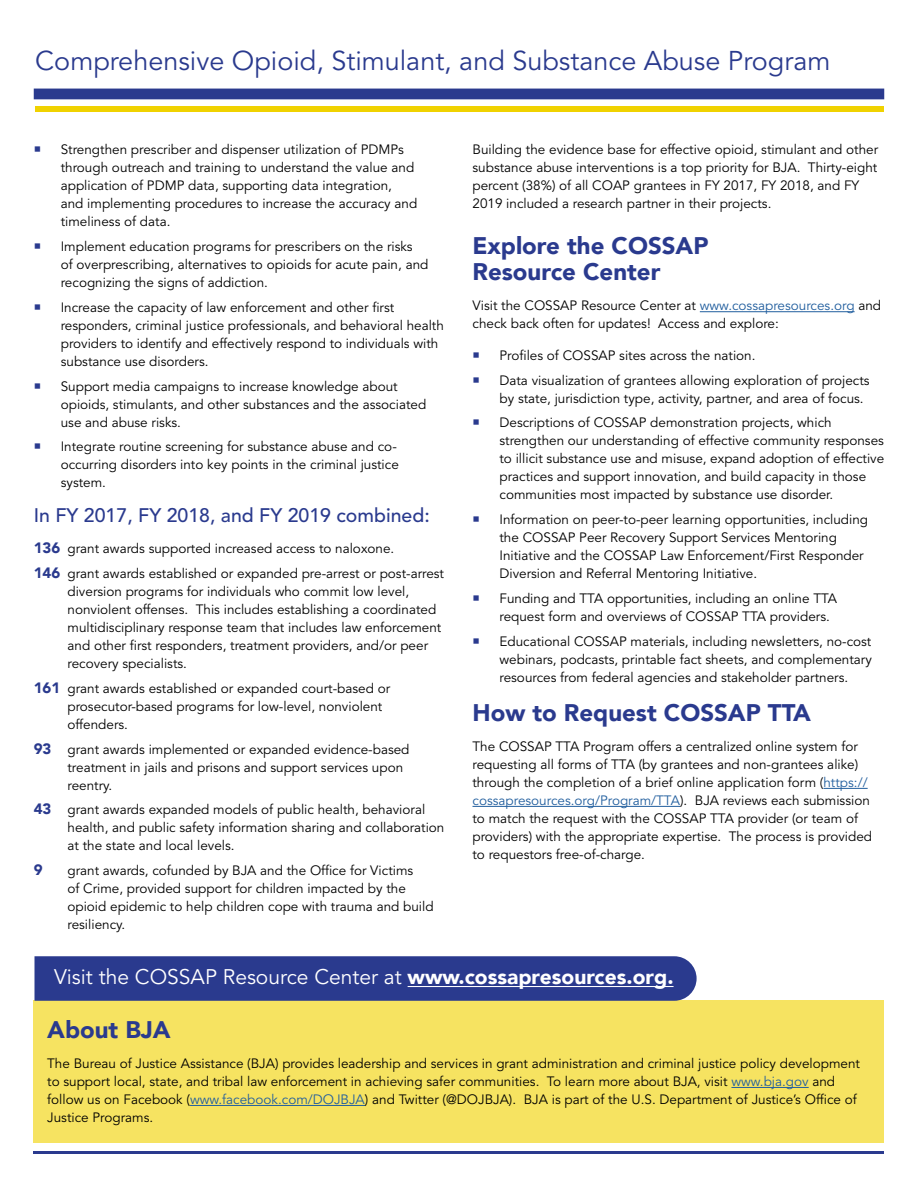
<style>
.page{position:relative;width:918px;height:1188px;background:#fff}
.page>*{position:absolute;margin:0;border:0;box-sizing:border-box;transform-origin:0 0}
.t1{font:27px "Avenir LT Std";color:#2a3a8e}
.t2{font:900 24px/26px "Avenir LT";color:#2a3a8e}
.t3{font:21px "Avenir LT Std";color:#fff}
.t4{font:500 19.5px "Avenir LT Std";color:#2a3a8e}
.t5{font:900 15px "Avenir LT";color:#2a3a8e}
.t6{font:13.5px/18px "Avenir LT Std";color:#000}
.s1{font-family:"Avenir LT";font-weight:900;font-size:15px;color:#2a3a8e}
.s2{color:#215e9e}
.s3{font-family:"Avenir LT";font-weight:900}
</style>
<div class="page">
<div style="left:34px;top:89px;width:850px;height:10px;background:#2a3a8e"></div>
<div style="left:35px;top:106px;width:849px;height:5px;background:#f0d200"></div>
<div style="left:34px;top:1000px;width:850px;height:142px;background:#f6e361"></div>
<hr style="left:731px;top:1087px;width:78px;height:1px;background:#215e9e">
<hr style="left:190px;top:1105px;width:175px;height:1px;background:#215e9e">
<hr style="left:700px;top:311px;width:155px;height:1px;background:#215e9e">
<hr style="left:823px;top:788px;width:45px;height:1px;background:#215e9e">
<hr style="left:472px;top:806px;width:208px;height:1px;background:#215e9e">
<hr style="left:34px;top:1151px;width:850px;height:2px;background:#2a3a8e">
<div style="left:34px;top:956px;width:663px;height:45px;background:#2a3a8e"></div>
<hr style="left:408px;top:986px;width:266px;height:1px;background:#fff">
<h1 class="t1" style="left:35px;top:46px;width:797px">Comprehensive Opioid, Stimulant, and Substance Abuse Program</h1>
<p class="t6" style="left:61px;top:141px;width:358px">Strengthen prescriber and dispenser utilization of PDMPs through outreach and training to understand the value and application of PDMP data, supporting data integration, and implementing procedures to increase the accuracy and timeliness of data.</p>
<p class="t6" style="left:61px;top:238px;width:369px">Implement education programs for prescribers on the risks<br>of overprescribing, alternatives to opioids for acute pain, and recognizing the signs of addiction.</p>
<p class="t6" style="left:61px;top:299px;width:385px">Increase the capacity of law enforcement and other first responders, criminal justice professionals, and behavioral health providers to identify and effectively respond to individuals with substance use disorders.</p>
<p class="t6" style="left:61px;top:377px;width:367px">Support media campaigns to increase knowledge about opioids, stimulants, and other substances and the associated use and abuse risks.</p>
<p class="t6" style="left:61px;top:438px;width:340px">Integrate routine screening for substance abuse and co&shy;occurring disorders into key points in the criminal justice system.</p>
<h3 class="t4" style="left:34px;top:504px;width:398px">In FY 2017, FY 2018, and FY 2019 combined:</h3>
<p class="t6" style="left:34px;top:537px;width:412px;line-height:24.8px"><span class="s1">136</span> grant awards supported increased access to naloxone.<br><span class="s1">146</span> grant awards established or expanded pre-arrest or post-arrest</p>
<p class="t6" style="left:68px;top:583px;width:375px">diversion programs for individuals who commit low level, nonviolent offenses. This includes establishing a coordinated multidisciplinary response team that includes law enforcement and other first responders, treatment providers, and/or peer recovery specialists.</p>
<p class="t6" style="left:68px;top:680px;width:324px;text-indent:-34px"><span class="s1">161</span> grant awards established or expanded court-based or prosecutor-based programs for low-level, nonviolent offenders.</p>
<p class="t6" style="left:67px;top:740px;width:344px;text-indent:-34px"><span class="s1">93</span> grant awards implemented or expanded evidence-based treatment in jails and prisons and support services upon reentry.</p>
<p class="t6" style="left:68px;top:801px;width:378px;text-indent:-34px"><span class="s1">43</span> grant awards expanded models of public health, behavioral health, and public safety information sharing and collaboration at the state and local levels.</p>
<p class="t5" style="left:34px;top:861px;width:10px">9</p>
<p class="t6" style="left:67px;top:862px;width:368px">grant awards, cofunded by BJA and the Office for Victims<br>of Crime, provided support for children impacted by the opioid epidemic to help children cope with trauma and build resiliency.</p>
<p class="t6" style="left:472px;top:141px;width:407px">Building the evidence base for effective opioid, stimulant and other substance abuse interventions is a top priority for BJA. Thirty-eight percent (38%) of all COAP grantees in FY 2017, FY 2018, and FY 2019 included a research partner in their projects.</p>
<h2 class="t2" style="left:472px;top:233px;width:237px">Explore the COSSAP<br>Resource Center</h2>
<p class="t6" style="left:472px;top:297px;width:410px">Visit the COSSAP Resource Center at <span class="s2">www.cossapresources.org</span> and check back often for updates! Access and explore:</p>
<p class="t6" style="left:500px;top:343px;width:372px;line-height:24.8px">Profiles of COSSAP sites across the nation.<br>Data visualization of grantees allowing exploration of projects</p>
<p class="t6" style="left:500px;top:386px;width:366px;line-height:24.8px">by state, jurisdiction type, activity, partner, and area of focus.<br>Descriptions of COSSAP demonstration projects, which</p>
<p class="t6" style="left:500px;top:432px;width:386px">strengthen our understanding of effective community responses to illicit substance use and misuse, expand adoption of effective practices and support innovation, and build capacity in those communities most impacted by substance use disorder.</p>
<p class="t6" style="left:500px;top:511px;width:370px">Information on peer-to-peer learning opportunities, including the COSSAP Peer Recovery Support Services Mentoring Initiative and the COSSAP Law Enforcement/First Responder Diversion and Referral Mentoring Initiative.</p>
<p class="t6" style="left:500px;top:590px;width:339px">Funding and TTA opportunities, including an online TTA request form and overviews of COSSAP TTA providers.</p>
<p class="t6" style="left:500px;top:632px;width:374px;text-align:justify">Educational COSSAP materials, including newsletters, no-cost webinars, podcasts, printable fact sheets, and complementary resources from federal agencies and stakeholder partners.</p>
<h2 class="t2" style="left:472px;top:699px;width:340px">How to Request COSSAP TTA</h2>
<p class="t6" style="left:472px;top:738px;width:401px">The COSSAP TTA Program offers a centralized online system for requesting all forms of TTA (by grantees and non-grantees alike) through the completion of a brief online application form (<span class="s2">https:// cossapresources.org/Program/TTA</span>). BJA reviews each submission to match the request with the COSSAP TTA provider (or team of providers) with the appropriate expertise. The process is provided to requestors free-of-charge.</p>
<h3 class="t3" style="left:54px;top:965px;width:621px">Visit the COSSAP Resource Center at <span class="s3">www.cossapresources.org.</span></h3>
<h2 class="t2" style="left:47px;top:1017px;width:125px">About BJA</h2>
<p class="t6" style="left:47px;top:1055px;width:814px">The Bureau of Justice Assistance (BJA) provides leadership and services in grant administration and criminal justice policy development to support local, state, and tribal law enforcement in achieving safer communities. To learn more about BJA, visit <span class="s2">www.bja.gov</span> and follow us on Facebook (<span class="s2">www.facebook.com/DOJBJA</span>) and Twitter (@DOJBJA). BJA is part of the U.S. Department of Justice’s Office of Justice Programs.</p>
</div>
